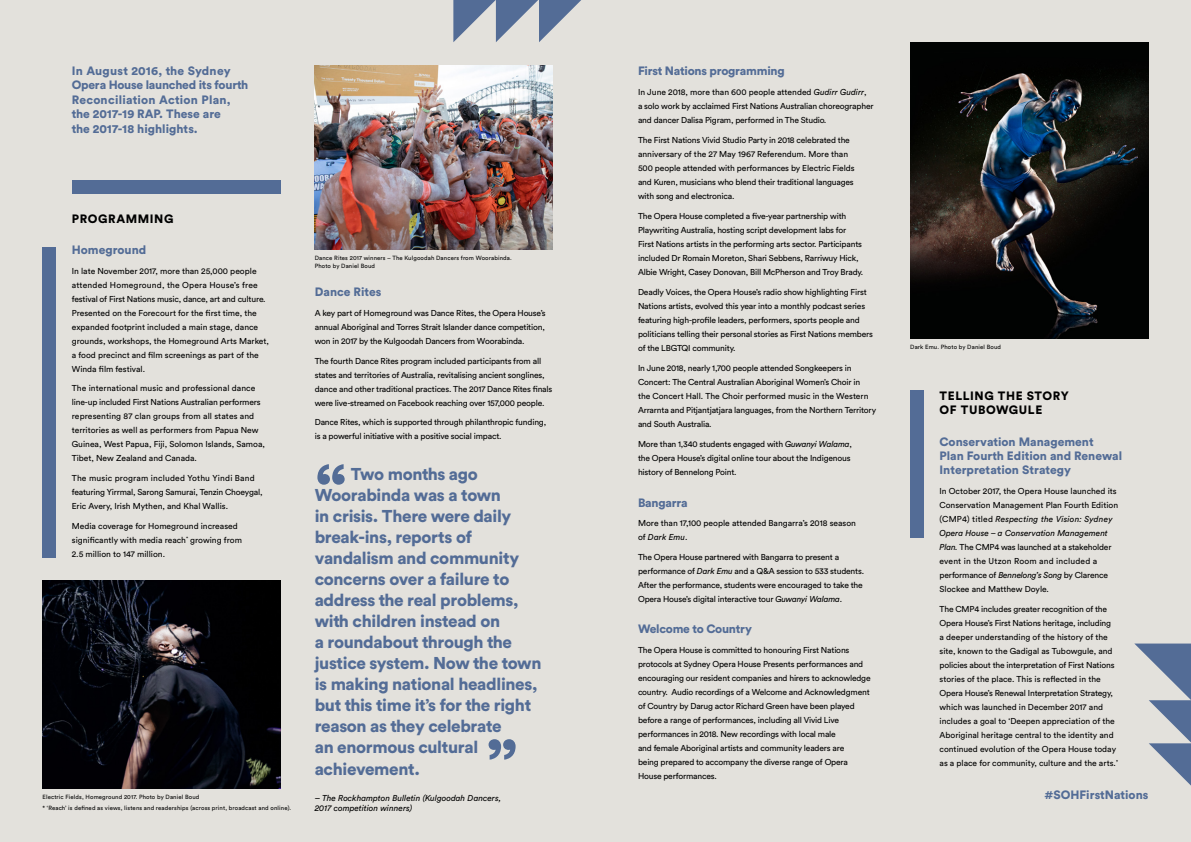
<style>
.page{position:relative;width:1191px;height:842px;background:#e3e1dc}
.page>*{position:absolute;margin:0;border:0;box-sizing:border-box;transform-origin:0 0}
.t1{font:900 70px "Circular Pro";color:#536c96}
.t2{font:900 17px/21.1px "Circular Pro";letter-spacing:-.02em;color:#536c96}
.t3{font:900 12px/14.4px "Circular Pro";color:#536c96}
.t4{font:900 12px "Circular Pro";letter-spacing:-.02em;color:#536c96}
.t5{font:900 12px/14.4px "Circular Pro";letter-spacing:.05em;color:#000}
.t6{font:8.5px/14px "Circular Pro";letter-spacing:-.02em;color:#000}
.t7{font:8.5px/14px "Circular Pro";color:#000}
.t8{font:italic 8.5px/10.5px "Circular Pro";color:#000}
.t9{font:6px/7.2px "Circular Pro";letter-spacing:.02em;color:#000}
.s1{font-size:9px}
.s2{font-style:italic}
</style>
<div class="page">
<div style="left:43px;top:247px;width:13px;height:310px;background:#536c96"></div>
<div style="left:72px;top:180px;width:209px;height:14px;background:#536c96"></div>
<div style="left:910px;top:390px;width:13px;height:147px;background:#536c96"></div>
<svg style="left:453px;top:0;width:128px;height:42px"></svg>
<img style="left:910px;top:43px;width:238px;height:295px">
<img style="left:315px;top:65px;width:238px;height:185px">
<svg style="left:1134px;top:643px;width:57px;height:143px"></svg>
<img style="left:43px;top:580px;width:238px;height:209px">
<h3 class="t3" style="left:72px;top:63px;width:178px">In August 2016, the Sydney<br>Opera House launched its fourth<br>Reconciliation Action Plan, the 2017-19 RAP. These are<br>the 2017-18 highlights.</h3>
<h3 class="t5" style="left:72px;top:211px;width:103px">PROGRAMMING</h3>
<h3 class="t3" style="left:72px;top:242px;width:76px">Homeground</h3>
<p class="t7" style="left:72px;top:263px;width:199px">In late November 2017, more than 25,000 people attended Homeground, the Opera House’s free festival of First Nations music, dance, art and culture.<br>Presented on the Forecourt for the first time, the expanded footprint included a main stage, dance grounds, workshops, the Homeground Arts Market, a food precinct and film screenings as part of the Winda film festival.</p>
<p class="t7" style="left:72px;top:381px;width:195px">The international music and professional dance line-up included First Nations Australian performers representing 87 clan groups from all states and territories as well as performers from Papua New Guinea, West Papua, Fiji, Solomon Islands, Samoa, Tibet, New Zealand and Canada.</p>
<p class="t7" style="left:72px;top:471px;width:192px">The music program included Yothu Yindi Band featuring Yirrmal, Sarong Samurai, Tenzin Choeygal,<br>Eric Avery, Irish Mythen, and Khal Wallis.</p>
<p class="t7" style="left:72px;top:518px;width:172px">Media coverage for Homeground increased significantly with media reach<sup>*</sup> growing from<br>2.5 million to 147 million.</p>
<p class="t9" style="left:43px;top:792px;width:250px;line-height:10.4px">Electric Fields, Homeground 2017. Photo by Daniel Boud<br>* ‘Reach’ is defined as views, listens and readerships (across print, broadcast and online).</p>
<p class="t9" style="left:315px;top:254px;width:198px">Dance Rites 2017 winners – The Kulgoodah Dancers from Woorabinda.<br>Photo by Daniel Boud</p>
<h3 class="t3" style="left:315px;top:284px;width:68px">Dance Rites</h3>
<p class="t6" style="left:315px;top:306px;width:232px;text-align:justify">A key part of Homeground was Dance Rites, the Opera House’s annual Aboriginal and Torres Strait Islander dance competition, won in 2017 by the Kulgoodah Dancers from Woorabinda.</p>
<p class="t6" style="left:315px;top:353px;width:239px">The fourth Dance Rites program included participants from all states and territories of Australia, revitalising ancient songlines, dance and other traditional practices. The 2017 Dance Rites finals were live-streamed on Facebook reaching over 157,000 people.</p>
<p class="t6" style="left:315px;top:415px;width:233px">Dance Rites, which is supported through philanthropic funding, is a powerful initiative with a positive social impact.</p>
<h1 class="t1" style="left:315px;top:441px;width:33px">“</h1>
<p class="t2" style="left:315px;top:463px;width:228px;text-indent:36px">Two months ago<br>Woorabinda was a town<br>in crisis. There were daily break-ins, reports of vandalism and community concerns over a failure to address the real problems, with children instead on<br>a roundabout through the justice system. Now the town is making national headlines, but this time it’s for the right reason as they celebrate<br>an enormous cultural achievement.</p>
<p class="t8" style="left:315px;top:792px;width:188px"><span class="s1">–</span> The Rockhampton Bulletin (Kulgoodah Dancers,<br>2017 competition winners)</p>
<h1 class="t1" style="left:486px;top:716px;width:33px">”</h1>
<h3 class="t4" style="left:638px;top:62px;width:148px">First Nations programming</h3>
<p class="t6" style="left:638px;top:84px;width:237px">In June 2018, more than 600 people attended <span class="s2">Gudirr Gudirr</span>,<br>a solo work by acclaimed First Nations Australian choreographer and dancer Dalisa Pigram, performed in The Studio<span class="s2">.</span></p>
<p class="t6" style="left:638px;top:132px;width:218px">The First Nations Vivid Studio Party in 2018 celebrated the anniversary of the 27 May 1967 Referendum. More than 500 people attended with performances by Electric Fields and Kuren, musicians who blend their traditional languages with song and electronica.</p>
<p class="t6" style="left:638px;top:208px;width:227px">The Opera House completed a five-year partnership with Playwriting Australia, hosting script development labs for First Nations artists in the performing arts sector. Participants included Dr Romain Moreton, Shari Sebbens, Rarriwuy Hick, Albie Wright, Casey Donovan, Bill McPherson and Troy Brady.</p>
<p class="t6" style="left:638px;top:285px;width:236px">Deadly Voices, the Opera House’s radio show highlighting First Nations artists, evolved this year into a monthly podcast series featuring high-profile leaders, performers, sports people and politicians telling their personal stories as First Nations members of the LBGTQI community.</p>
<p class="t6" style="left:638px;top:361px;width:240px">In June 2018, nearly 1,700 people attended Songkeepers in Concert: The Central Australian Aboriginal Women’s Choir in<br>the Concert Hall. The Choir performed music in the Western Arrarnta and Pitjantjatjara languages, from the Northern Territory and South Australia.</p>
<p class="t6" style="left:638px;top:437px;width:215px">More than 1,340 students engaged with <span class="s2">Guwanyi Walama</span>, the Opera House’s digital online tour about the Indigenous history of Bennelong Point.</p>
<h3 class="t4" style="left:638px;top:494px;width:51px">Bangarra</h3>
<p class="t7" style="left:638px;top:516px;width:219px">More than 17,100 people attended Bangarra’s 2018 season of <span class="s2">Dark Emu</span>.</p>
<p class="t6" style="left:638px;top:549px;width:228px">The Opera House partnered with Bangarra to present a performance of <span class="s2">Dark Emu</span> and a Q&amp;A session to 533 students.<br>After the performance, students were encouraged to take the Opera House’s digital interactive tour <span class="s2">Guwanyi Walama</span>.</p>
<h3 class="t4" style="left:638px;top:621px;width:115px">Welcome to Country</h3>
<p class="t6" style="left:638px;top:643px;width:234px">The Opera House is committed to honouring First Nations protocols at Sydney Opera House Presents performances and encouraging our resident companies and hirers to acknowledge country. Audio recordings of a Welcome and Acknowledgment of Country by Darug actor Richard Green have been played before a range of performances, including all Vivid Live performances in 2018. New recordings with local male<br>and female Aboriginal artists and community leaders are<br>being prepared to accompany the diverse range of Opera House performances.</p>
<p class="t9" style="left:910px;top:343px;width:92px">Dark Emu. Photo by Daniel Boud</p>
<h3 class="t5" style="left:939px;top:388px;width:131px">TELLING THE STORY<br>OF TUBOWGULE</h3>
<h3 class="t3" style="left:939px;top:434px;width:184px">Conservation Management<br>Plan Fourth Edition and Renewal<br>Interpretation Strategy</h3>
<p class="t7" style="left:939px;top:484px;width:180px">In October 2017, the Opera House launched its Conservation Management Plan Fourth Edition (CMP4) titled <span class="s2">Respecting the Vision: Sydney Opera House – a Conservation Management Plan.</span> The CMP4 was launched at a stakeholder event in the Utzon Room and included a performance of <span class="s2">Bennelong’s Song</span> by Clarence Slockee and Matthew Doyle.</p>
<p class="t7" style="left:939px;top:601px;width:180px">The CMP4 includes greater recognition of the Opera House’s First Nations heritage, including<br>a deeper understanding of the history of the site, known to the Gadigal as Tubowgule, and policies about the interpretation of First Nations stories of the place. This is reflected in the Opera House’s Renewal Interpretation Strategy, which was launched in December 2017 and includes a goal to ‘Deepen appreciation of the Aboriginal heritage central to the identity and continued evolution of the Opera House today as a place for community, culture and the arts.’</p>
<h3 class="t3" style="left:1044px;top:787px;width:105px">#SOHFirstNations</h3>
</div>
